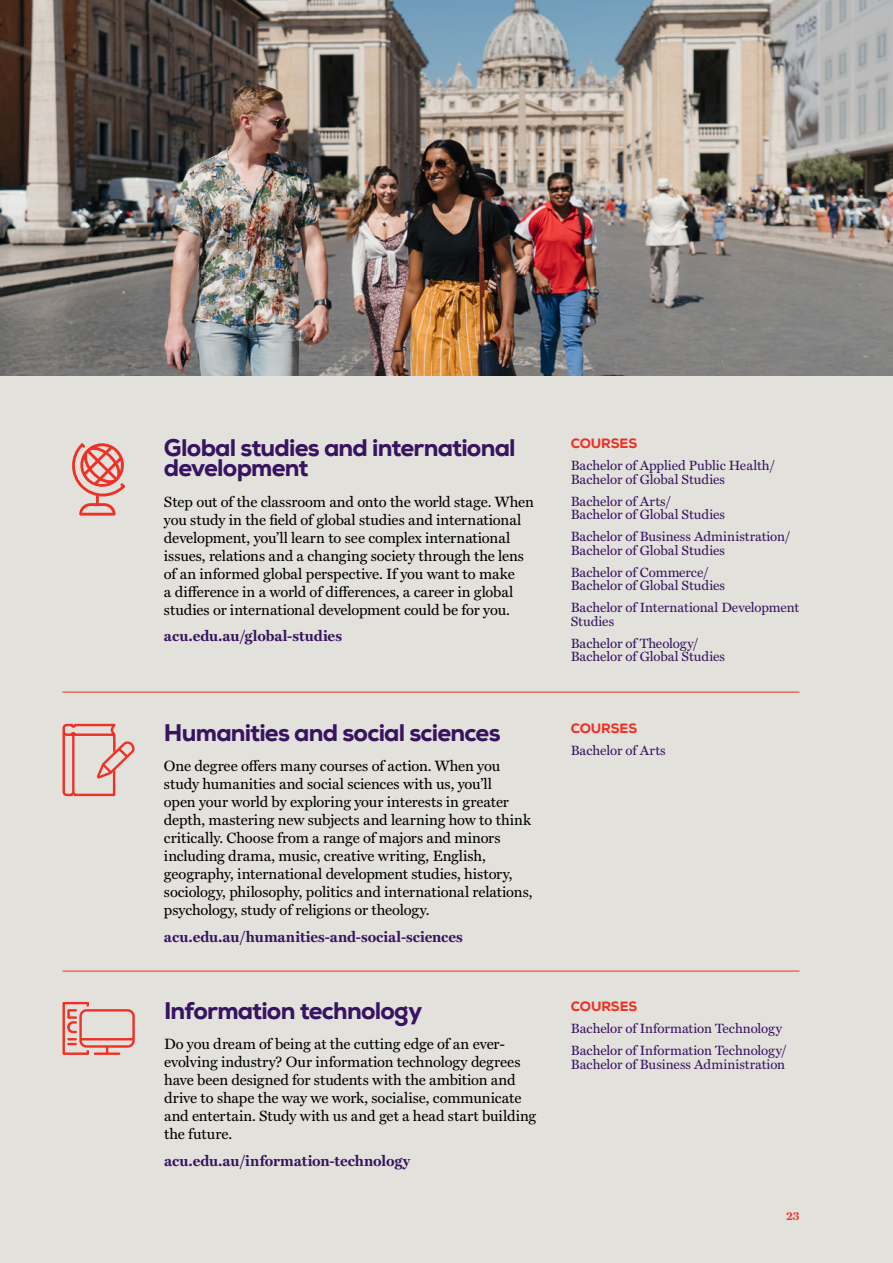
<style>
.page{position:relative;width:893px;height:1263px;background:#fff}
.page>*{position:absolute;margin:0;border:0;box-sizing:border-box;transform-origin:0 0}
.t1{font:800 24px/20.4px "Nexa";letter-spacing:-.035em;color:#381460}
.t2{font:15px/18px "Miller Text";letter-spacing:-.005em;color:#000}
.t3{font:700 15px "Miller Text";color:#381460}
.t4{font:13.5px/13.5px "Miller Text";letter-spacing:-.005em;color:#381460}
.t5{font:800 13.5px "Nexa";letter-spacing:-.005em;color:#ee3124}
.t6{font:700 11.25px "Miller Text";color:#ee3124}
</style>
<div class="page">
<div style="left:0;top:21px;width:893px;height:1242px;background:#e3e1dc"></div>
<img style="left:0;top:0;width:893px;height:376px">
<svg style="left:72px;top:443px;width:53px;height:73px"></svg>
<svg style="left:62px;top:724px;width:73px;height:72px"></svg>
<hr style="left:63px;top:692px;width:736px;height:1px;background:#ee3124">
<hr style="left:63px;top:971px;width:736px;height:1px;background:#ee3124">
<svg style="left:63px;top:1002px;width:72px;height:53px"></svg>
<p class="t1" style="left:164px;top:437px;width:353px">Global studies and international development</p>
<p class="t2" style="left:164px;top:491px;width:371px">Step out of the classroom and onto the world stage. When you study in the field of global studies and international development, you’ll learn to see complex international issues, relations and a changing society through the lens of an informed global perspective. If you want to make<br>a difference in a world of differences, a career in global studies or international development could be for you.</p>
<p class="t3" style="left:164px;top:624px;width:180px">acu.edu.au/global-studies</p>
<p class="t1" style="left:164px;top:722px;width:338px">Humanities and social sciences</p>
<p class="t2" style="left:164px;top:756px;width:370px">One degree offers many courses of action. When you study humanities and social sciences with us, you’ll<br>open your world by exploring your interests in greater depth, mastering new subjects and learning how to think critically. Choose from a range of majors and minors including drama, music, creative writing, English, geography, international development studies, history, sociology, philosophy, politics and international relations, psychology, study of religions or theology.</p>
<p class="t3" style="left:164px;top:925px;width:300px">acu.edu.au/humanities-and-social-sciences</p>
<p class="t1" style="left:164px;top:1000px;width:260px">Information technology</p>
<p class="t2" style="left:164px;top:1034px;width:374px">Do you dream of being at the cutting edge of an ever&shy;evolving industry? Our information technology degrees have been designed for students with the ambition and drive to shape the way we work, socialise, communicate and entertain. Study with us and get a head start building the future.</p>
<p class="t3" style="left:164px;top:1149px;width:248px">acu.edu.au/information-technology</p>
<p class="t5" style="left:571px;top:435px;width:68px">COURSES</p>
<p class="t4" style="left:571px;top:458px;width:206px">Bachelor of Applied Public Health/<br>Bachelor of Global Studies</p>
<p class="t4" style="left:571px;top:493px;width:156px">Bachelor of Arts/<br>Bachelor of Global Studies</p>
<p class="t4" style="left:571px;top:529px;width:221px">Bachelor of Business Administration/<br>Bachelor of Global Studies</p>
<p class="t4" style="left:571px;top:564px;width:156px">Bachelor of Commerce/<br>Bachelor of Global Studies</p>
<p class="t4" style="left:571px;top:600px;width:230px">Bachelor of International Development<br>Studies</p>
<p class="t4" style="left:571px;top:635px;width:156px">Bachelor of Theology/<br>Bachelor of Global Studies</p>
<p class="t5" style="left:571px;top:720px;width:68px">COURSES</p>
<p class="t4" style="left:571px;top:743px;width:97px">Bachelor of Arts</p>
<p class="t5" style="left:571px;top:998px;width:68px">COURSES</p>
<p class="t4" style="left:571px;top:1021px;width:213px">Bachelor of Information Technology</p>
<p class="t4" style="left:571px;top:1043px;width:218px">Bachelor of Information Technology/<br>Bachelor of Business Administration</p>
<p class="t6" style="left:786px;top:1207px;width:15px">23</p>
</div>
